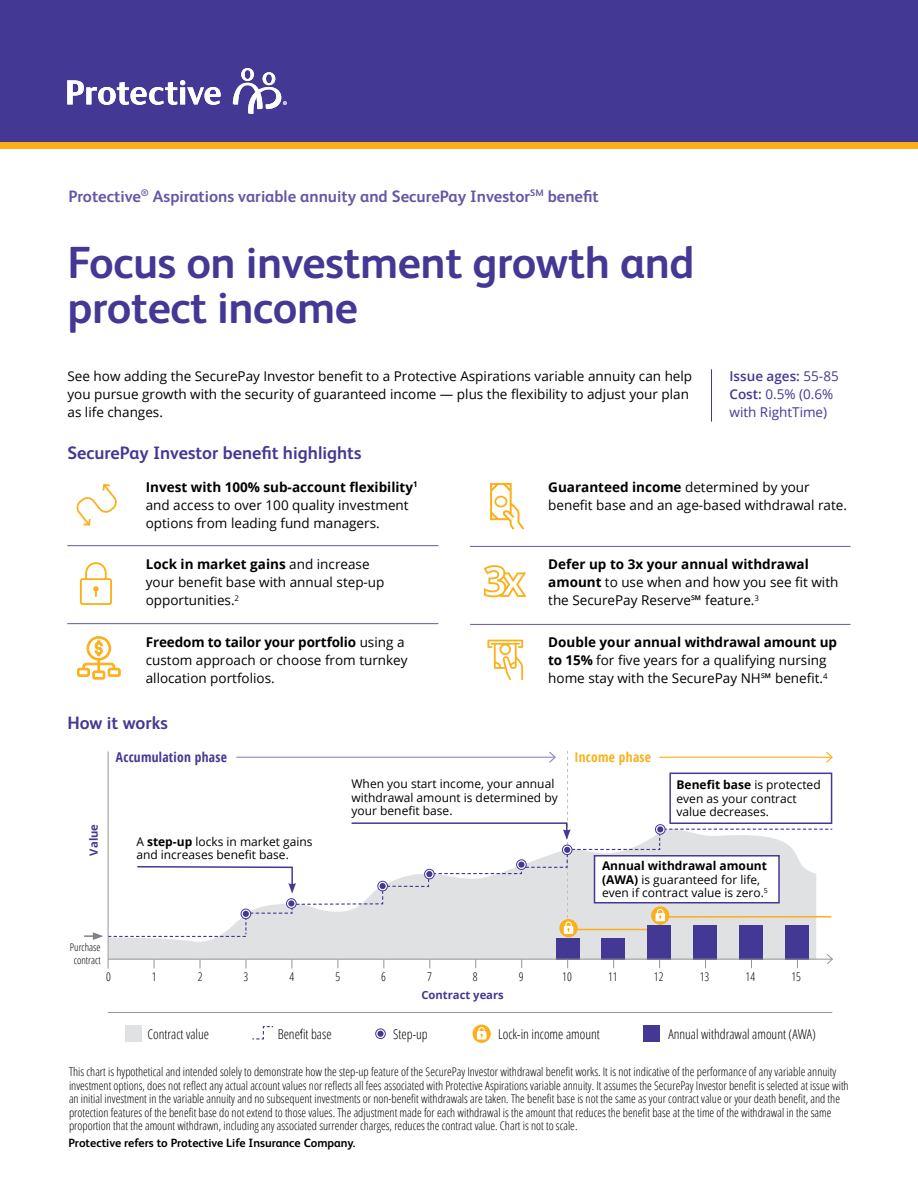
<style>
.page{position:relative;width:918px;height:1188px;background:#fff}
.page>*{position:absolute;margin:0;border:0;box-sizing:border-box;transform-origin:0 0}
.t1{font:700 45px/45px "FS Albert Pro";letter-spacing:-.01em;color:#443895}
.t2{font:700 18px "FS Albert Pro";color:#443895}
.t3{font:700 16.5px "FS Albert Pro";color:#6756a5}
.t4{font:13.5px/18px "Open Sans";color:#000}
.t5{font:300 condensed 13.5px "Open Sans";color:#000}
.t6{font:13.5px/18px "Open Sans";color:#443895}
.t7{font:700 condensed 13.5px "Open Sans";letter-spacing:.02em;color:#443895}
.t8{font:700 condensed 13.5px "Open Sans";letter-spacing:.02em;color:#fcaf17}
.t9{font:300 condensed 12px/13.5px "Open Sans";color:#000}
.t10{font:12px/13.5px "Open Sans";color:#000}
.t11{font:700 12px "FS Albert Pro";color:#000}
.t12{font:700 11.25px "Open Sans";color:#443895}
.t13{font:300 condensed 10.5px/12.8px "Open Sans";color:#000;text-align:center}
.s1{font-weight:600}
.s2{font-weight:700}
</style>
<div class="page">
<div style="left:0;top:0;width:918px;height:145px;background:#443895"></div>
<div style="left:0;top:142px;width:918px;height:7px;background:#fcaf17"></div>
<svg style="left:67px;top:80px;width:154px;height:25px"></svg>
<svg style="left:233px;top:68px;width:54px;height:46px"></svg>
<div style="left:125px;top:1026px;width:16px;height:16px;background:#e0e1e2"></div>
<div style="left:643px;top:1026px;width:17px;height:16px;background:#443895"></div>
<svg style="left:252px;top:1026px;width:22px;height:14px"></svg>
<div style="left:473px;top:1025px;width:18px;height:18px;background:#fcaf17;border-radius:50%"></div>
<svg style="left:476px;top:1026px;width:11px;height:14px"></svg>
<div style="left:375px;top:1029px;width:11px;height:10px;border:1px solid #443895;border-radius:50%"></div>
<div style="left:377px;top:1031px;width:7px;height:6px;background:#443895;border-radius:50%"></div>
<hr style="left:108px;top:1012px;width:724px;height:1px;background:#939598">
<svg style="left:84px;top:750px;width:749px;height:218px"></svg>
<hr style="left:67px;top:545px;width:371px;height:1px;background:#6756a5">
<svg style="left:490px;top:483px;width:34px;height:47px"></svg>
<hr style="left:470px;top:546px;width:380px;height:1px;background:#6756a5">
<svg style="left:487px;top:640px;width:36px;height:40px"></svg>
<svg style="left:484px;top:565px;width:43px;height:32px"></svg>
<hr style="left:67px;top:623px;width:371px;height:1px;background:#6756a5">
<hr style="left:470px;top:624px;width:380px;height:1px;background:#6756a5">
<svg style="left:77px;top:636px;width:43px;height:43px"></svg>
<hr style="left:711px;top:369px;width:1px;height:53px;background:#443895">
<svg style="left:76px;top:484px;width:41px;height:42px"></svg>
<svg style="left:80px;top:562px;width:32px;height:43px"></svg>
<h3 class="t3" style="left:69px;top:184px;width:532px">Protective<sup>®</sup> Aspirations variable annuity and SecurePay Investor<sup>SM</sup> benefit</h3>
<h1 class="t1" style="left:68px;top:237px;width:629px">Focus on investment growth and protect income</h1>
<p class="t4" style="left:68px;top:367px;width:626px">See how adding the SecurePay Investor benefit to a Protective Aspirations variable annuity can help you pursue growth with the security of guaranteed income — plus the flexibility to adjust your plan as life changes.</p>
<h2 class="t2" style="left:68px;top:440px;width:296px">SecurePay Investor benefit highlights</h2>
<p class="t6" style="left:730px;top:367px;width:111px"><span class="s1">Issue ages:</span> 55-85<br><span class="s1">Cost:</span> 0.5% (0.6% with RightTime)</p>
<p class="t4" style="left:146px;top:478px;width:273px"><span class="s2">Invest with 100% sub-account flexibility</span><sup>1 </sup>and access to over 100 quality investment options from leading fund managers.</p>
<p class="t4" style="left:146px;top:555px;width:240px"><span class="s2">Lock in market gains</span> and increase your benefit base with annual step-up opportunities.<sup>2</sup></p>
<p class="t4" style="left:146px;top:633px;width:263px"><span class="s2">Freedom to tailor your portfolio</span> using a custom approach or choose from turnkey allocation portfolios.</p>
<h2 class="t2" style="left:68px;top:711px;width:102px">How it works</h2>
<p class="t4" style="left:548px;top:478px;width:300px"><span class="s2">Guaranteed income</span> determined by your benefit base and an age-based withdrawal rate.</p>
<p class="t4" style="left:548px;top:555px;width:292px"><span class="s2">Defer up to 3x your annual withdrawal amount</span> to use when and how you see fit with the SecurePay Reserve℠ feature.<sup>3</sup></p>
<p class="t4" style="left:548px;top:633px;width:290px"><span class="s2">Double your annual withdrawal amount up to 15%</span> for five years for a qualifying nursing home stay with the SecurePay NH℠ benefit.<sup>4</sup></p>
<p class="t12" style="left:86px;top:856px;width:33px;rotate:-90deg">Value</p>
<p class="t7" style="left:116px;top:748px;width:113px">Accumulation phase</p>
<p class="t8" style="left:574px;top:748px;width:78px">Income phase</p>
<p class="t10" style="left:352px;top:777px;width:208px">When you start income, your annual withdrawal amount is determined by your benefit base.</p>
<p class="t10" style="left:677px;top:778px;width:146px"><span class="s2">Benefit base</span> is protected even as your contract value decreases.</p>
<p class="t10" style="left:136px;top:835px;width:178px">A <span class="s2">step-up</span> locks in market gains and increases benefit base.</p>
<p class="t10" style="left:602px;top:859px;width:167px"><span class="s2">Annual withdrawal amount (AWA)</span> is guaranteed for life, even if contract value is zero.<sup>5</sup></p>
<p class="t13" style="left:70px;top:941px;width:32px">Purchase contract</p>
<p class="t9" style="left:106px;top:969px;width:6px">0</p>
<p class="t9" style="left:152px;top:969px;width:6px">1</p>
<p class="t9" style="left:198px;top:969px;width:6px">2</p>
<p class="t9" style="left:244px;top:969px;width:6px">3</p>
<p class="t9" style="left:290px;top:969px;width:6px">4</p>
<p class="t9" style="left:335px;top:969px;width:6px">5</p>
<p class="t9" style="left:381px;top:969px;width:6px">6</p>
<p class="t9" style="left:427px;top:969px;width:6px">7</p>
<p class="t9" style="left:473px;top:969px;width:6px">8</p>
<p class="t9" style="left:519px;top:969px;width:6px">9</p>
<p class="t9" style="left:562px;top:969px;width:11px">10</p>
<p class="t9" style="left:608px;top:969px;width:11px">11</p>
<p class="t9" style="left:654px;top:969px;width:11px">12</p>
<p class="t9" style="left:700px;top:969px;width:11px">13</p>
<p class="t9" style="left:746px;top:969px;width:11px">14</p>
<p class="t9" style="left:791px;top:969px;width:11px">15</p>
<p class="t12" style="left:421px;top:987px;width:84px">Contract years</p>
<p class="t5" style="left:148px;top:1025px;width:63px">Contract value</p>
<p class="t5" style="left:278px;top:1025px;width:55px">Benefit base</p>
<p class="t5" style="left:393px;top:1025px;width:36px">Step-up</p>
<p class="t5" style="left:498px;top:1025px;width:103px">Lock-in income amount</p>
<p class="t5" style="left:668px;top:1025px;width:149px">Annual withdrawal amount (AWA)</p>
<p class="t9" style="left:69px;top:1065px;width:781px">This chart is hypothetical and intended solely to demonstrate how the step-up feature of the SecurePay Investor withdrawal benefit works. It is not indicative of the performance of any variable annuity investment options, does not reflect any actual account values nor reflects all fees associated with Protective Aspirations variable annuity. It assumes the SecurePay Investor benefit is selected at issue with an initial investment in the variable annuity and no subsequent investments or non-benefit withdrawals are taken. The benefit base is not the same as your contract value or your death benefit, and the protection features of the benefit base do not extend to those values. The adjustment made for each withdrawal is the amount that reduces the benefit base at the time of the withdrawal in the same proportion that the amount withdrawn, including any associated surrender charges, reduces the contract value. Chart is not to scale.</p>
<p class="t11" style="left:69px;top:1135px;width:288px">Protective refers to Protective Life Insurance Company.</p>
</div>
